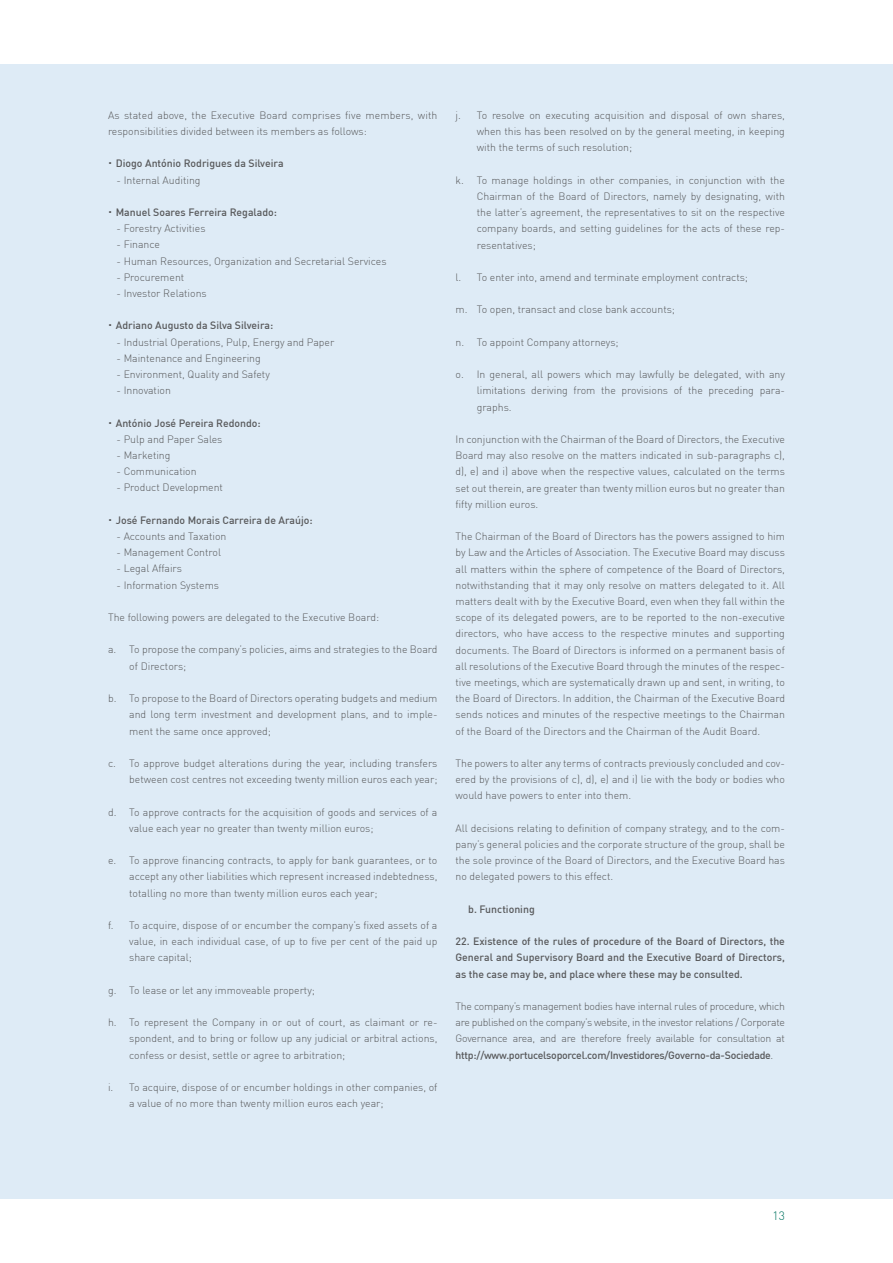
<style>
.page{position:relative;width:893px;height:1263px;background:#fff}
.page>*{position:absolute;margin:0;border:0;box-sizing:border-box;transform-origin:0 0}
.t1{font:300 12px "DIN Pro";color:#007360}
.t2{font:300 10.5px/16.2px "DIN Pro";color:#58595b;text-align:justify}
.t3{font:500 10.5px/16.2px "DIN Pro";color:#58595b;text-align:justify}
.s1{font-weight:500}
</style>
<div class="page">
<div style="left:0;top:65px;width:893px;height:1134px;background:#deebf6"></div>
<p class="t2" style="left:108px;top:107px;width:331px">As stated above, the Executive Board comprises five members, with responsibilities divided between its members as follows:</p>
<p class="t3" style="left:108px;top:155px;width:177px"><sup>.</sup> Diogo António Rodrigues da Silveira</p>
<p class="t2" style="left:117px;top:172px;width:86px">- Internal Auditing</p>
<p class="t3" style="left:108px;top:204px;width:171px"><sup>.</sup> Manuel Soares Ferreira Regalado:</p>
<p class="t2" style="left:117px;top:220px;width:91px">- Forestry Activities</p>
<p class="t2" style="left:117px;top:236px;width:45px">- Finance</p>
<p class="t2" style="left:117px;top:253px;width:272px">- Human Resources, Organization and Secretarial Services</p>
<p class="t2" style="left:117px;top:269px;width:69px">- Procurement</p>
<p class="t2" style="left:117px;top:285px;width:92px">- Investor Relations</p>
<p class="t3" style="left:108px;top:317px;width:167px"><sup>.</sup> Adriano Augusto da Silva Silveira:</p>
<p class="t2" style="left:117px;top:334px;width:219px">- Industrial Operations, Pulp, Energy and Paper</p>
<p class="t2" style="left:117px;top:350px;width:146px">- Maintenance and Engineering</p>
<p class="t2" style="left:117px;top:366px;width:155px">- Environment, Quality and Safety</p>
<p class="t2" style="left:117px;top:382px;width:56px">- Innovation</p>
<p class="t3" style="left:108px;top:414px;width:154px"><sup>.</sup> António José Pereira Redondo:</p>
<p class="t2" style="left:117px;top:431px;width:107px">- Pulp and Paper Sales</p>
<p class="t2" style="left:117px;top:447px;width:56px">- Marketing</p>
<p class="t2" style="left:117px;top:463px;width:82px">- Communication</p>
<p class="t2" style="left:117px;top:479px;width:108px">- Product Development</p>
<p class="t3" style="left:108px;top:512px;width:206px"><sup>.</sup> José Fernando Morais Carreira de Araújo:</p>
<p class="t2" style="left:117px;top:528px;width:111px">- Accounts and Taxation</p>
<p class="t2" style="left:117px;top:544px;width:106px">- Management Control</p>
<p class="t2" style="left:117px;top:560px;width:67px">- Legal Affairs</p>
<p class="t2" style="left:117px;top:577px;width:104px">- Information Systems</p>
<p class="t2" style="left:108px;top:609px;width:273px">The following powers are delegated to the Executive Board:</p>
<p class="t2" style="left:129px;top:641px;width:310px;text-indent:-21px">a. To propose the company’s policies, aims and strategies to the Board of Directors;</p>
<p class="t2" style="left:129px;top:690px;width:310px;text-indent:-21px">b. To propose to the Board of Directors operating budgets and medium and long term investment and development plans, and to imple&shy;ment the same once approved;</p>
<p class="t2" style="left:108px;top:755px;width:331px;text-align:right">c. To approve budget alterations during the year, including transfers between cost centres not exceeding twenty million euros each year;</p>
<p class="t2" style="left:129px;top:803px;width:310px;text-indent:-21px">d. To approve contracts for the acquisition of goods and services of a value each year no greater than twenty million euros;</p>
<p class="t2" style="left:129px;top:852px;width:310px;text-indent:-21px">e. To approve financing contracts, to apply for bank guarantees, or to accept any other liabilities which represent increased indebtedness, totalling no more than twenty million euros each year;</p>
<p class="t2" style="left:129px;top:917px;width:310px;text-indent:-21px">f. To acquire, dispose of or encumber the company’s fixed assets of a value, in each individual case, of up to five per cent of the paid up share capital;</p>
<p class="t2" style="left:108px;top:982px;width:208px">g. To lease or let any immoveable property;</p>
<p class="t2" style="left:129px;top:1014px;width:310px;text-indent:-21px">h. To represent the Company in or out of court, as claimant or re&shy;spondent, and to bring or follow up any judicial or arbitral actions, confess or desist, settle or agree to arbitration;</p>
<p class="t2" style="left:129px;top:1079px;width:310px;text-indent:-21px">i. To acquire, dispose of or encumber holdings in other companies, of a value of no more than twenty million euros each year;</p>
<p class="t2" style="left:477px;top:107px;width:310px;text-indent:-21px">j. To resolve on executing acquisition and disposal of own shares, when this has been resolved on by the general meeting, in keeping with the terms of such resolution;</p>
<p class="t2" style="left:477px;top:172px;width:310px;text-indent:-21px">k. To manage holdings in other companies, in conjunction with the Chairman of the Board of Directors, namely by designating, with the latter’s agreement, the representatives to sit on the respective company boards, and setting guidelines for the acts of these rep&shy;resentatives;</p>
<p class="t2" style="left:455px;top:269px;width:294px">l. To enter into, amend and terminate employment contracts;</p>
<p class="t2" style="left:455px;top:301px;width:221px">m. To open, transact and close bank accounts;</p>
<p class="t2" style="left:455px;top:334px;width:165px">n. To appoint Company attorneys;</p>
<p class="t2" style="left:477px;top:366px;width:310px;text-indent:-21px">o. In general, all powers which may lawfully be delegated, with any limitations deriving from the provisions of the preceding para&shy;graphs.</p>
<p class="t2" style="left:455px;top:431px;width:331px">In conjunction with the Chairman of the Board of Directors, the Executive Board may also resolve on the matters indicated in sub-paragraphs c), d), e) and i) above when the respective values, calculated on the terms set out therein, are greater than twenty million euros but no greater than fifty million euros.</p>
<p class="t2" style="left:455px;top:528px;width:331px">The Chairman of the Board of Directors has the powers assigned to him by Law and the Articles of Association. The Executive Board may discuss all matters within the sphere of competence of the Board of Directors, notwithstanding that it may only resolve on matters delegated to it. All matters dealt with by the Executive Board, even when they fall within the scope of its delegated powers, are to be reported to the non-executive directors, who have access to the respective minutes and supporting documents. The Board of Directors is informed on a permanent basis of all resolutions of the Executive Board through the minutes of the respec&shy;tive meetings, which are systematically drawn up and sent, in writing, to the Board of Directors. In addition, the Chairman of the Executive Board sends notices and minutes of the respective meetings to the Chairman of the Board of the Directors and the Chairman of the Audit Board.</p>
<p class="t2" style="left:455px;top:755px;width:331px">The powers to alter any terms of contracts previously concluded and cov&shy;ered by the provisions of c), d), e) and i) lie with the body or bodies who would have powers to enter into them.</p>
<p class="t2" style="left:455px;top:820px;width:331px">All decisions relating to definition of company strategy, and to the com&shy;pany’s general policies and the corporate structure of the group, shall be the sole province of the Board of Directors, and the Executive Board has no delegated powers to this effect.</p>
<p class="t3" style="left:468px;top:901px;width:68px">b. Functioning</p>
<p class="t3" style="left:455px;top:933px;width:331px">22. Existence of the rules of procedure of the Board of Directors, the General and Supervisory Board and the Executive Board of Directors, as the case may be, and place where these may be consulted.</p>
<p class="t2" style="left:455px;top:998px;width:331px">The company’s management bodies have internal rules of procedure, which are published on the company’s website, in the investor relations / Corporate Governance area, and are therefore freely available for consultation at <span class="s1">http://www.portucelsoporcel.com/Investidores/Governo-da-Sociedade</span>.</p>
<p class="t1" style="left:773px;top:1209px;width:14px">13</p>
</div>
